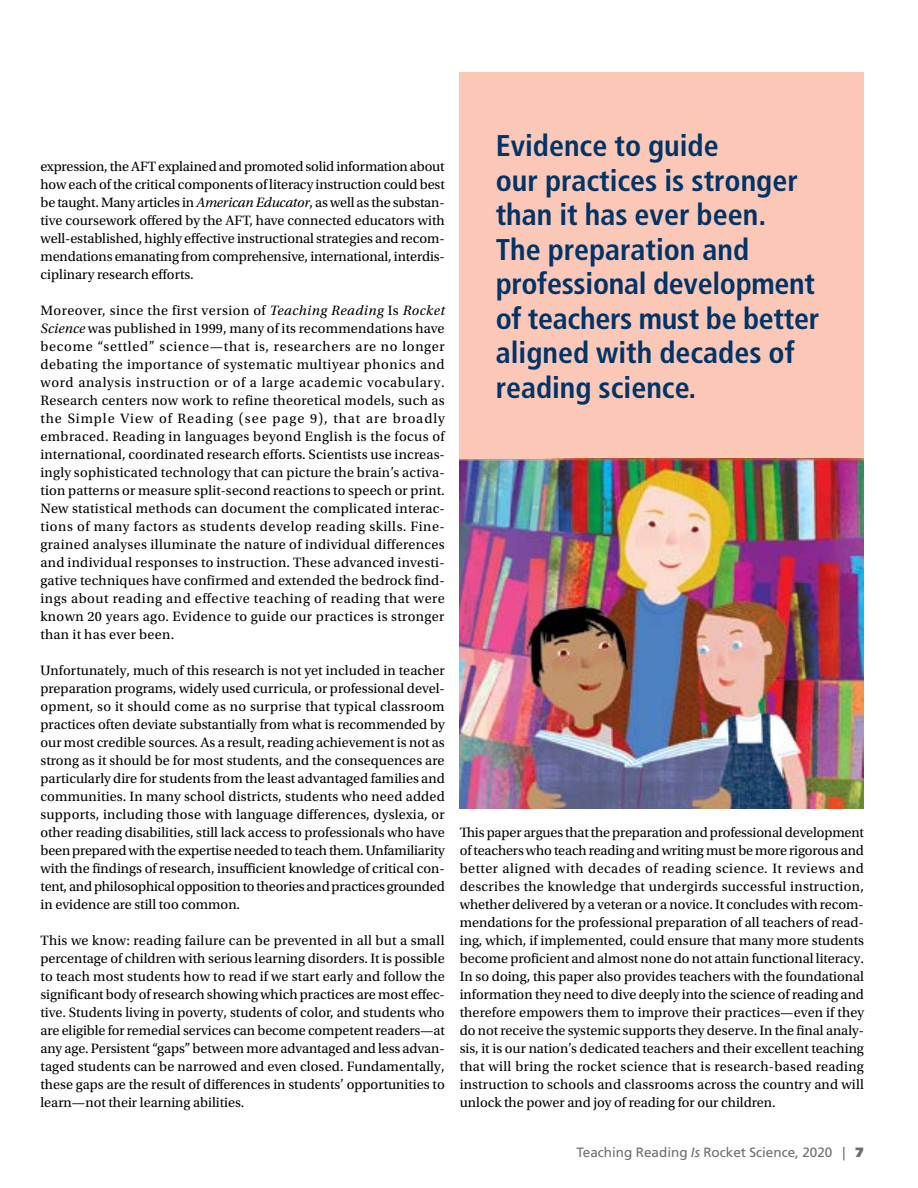
<style>
.page{position:relative;width:918px;height:1188px;background:#fff}
.page>*{position:absolute;margin:0;border:0;box-sizing:border-box;transform-origin:0 0}
.t1{font:700 condensed 30px/34.5px "Frutiger LT Std";color:#003468}
.t2{font:14.25px/18px "Utopia Std";color:#000;text-align:justify}
.t3{font:13.5px "Frutiger LT Std";color:#6d6e71}
.s1{font-style:italic}
.s2{font-weight:900}
</style>
<div class="page">
<div style="left:460px;top:72px;width:404px;height:393px;background:#fbc8b7"></div>
<img style="left:460px;top:458px;width:404px;height:350px">
<p class="t2" style="left:40px;top:158px;width:406px">expression, the AFT explained and promoted solid information about how each of the critical components of literacy instruction could best be taught. Many articles in <span class="s1">American Educator</span>, as well as the substan&shy;tive coursework offered by the AFT, have connected educators with well-established, highly effective instructional strategies and recom&shy;mendations emanating from comprehensive, international, interdis&shy;ciplinary research efforts.</p>
<p class="t2" style="left:40px;top:302px;width:407px">Moreover, since the first version of <span class="s1">Teaching Reading</span> Is <span class="s1">Rocket Science</span> was published in 1999, many of its recommendations have become “settled” science—that is, researchers are no longer debating the importance of systematic multiyear phonics and word analysis instruction or of a large academic vocabulary.<br>Research centers now work to refine theoretical models, such as the Simple View of Reading (see page 9), that are broadly embraced. Reading in languages beyond English is the focus of international, coordinated research efforts. Scientists use increas&shy;ingly sophisticated technology that can picture the brain’s activa&shy;tion patterns or measure split-second reactions to speech or print.<br>New statistical methods can document the complicated interac&shy;tions of many factors as students develop reading skills. Fine&shy;grained analyses illuminate the nature of individual differences and individual responses to instruction. These advanced investi&shy;gative techniques have confirmed and extended the bedrock find&shy;ings about reading and effective teaching of reading that were known 20 years ago. Evidence to guide our practices is stronger than it has ever been.</p>
<p class="t2" style="left:40px;top:662px;width:406px">Unfortunately, much of this research is not yet included in teacher preparation programs, widely used curricula, or professional devel&shy;opment, so it should come as no surprise that typical classroom practices often deviate substantially from what is recommended by our most credible sources. As a result, reading achievement is not as strong as it should be for most students, and the consequences are particularly dire for students from the least advantaged families and communities. In many school districts, students who need added supports, including those with language differences, dyslexia, or other reading disabilities, still lack access to professionals who have been prepared with the expertise needed to teach them. Unfamiliarity with the findings of research, insufficient knowledge of critical con&shy;tent, and philosophical opposition to theories and practices grounded in evidence are still too common.</p>
<p class="t2" style="left:40px;top:932px;width:406px">This we know: reading failure can be prevented in all but a small percentage of children with serious learning disorders. It is possible to teach most students how to read if we start early and follow the significant body of research showing which practices are most effec&shy;tive. Students living in poverty, students of color, and students who are eligible for remedial services can become competent readers—at any age. Persistent “gaps” between more advantaged and less advan&shy;taged students can be narrowed and even closed. Fundamentally, these gaps are the result of differences in students’ opportunities to learn—not their learning abilities.</p>
<h1 class="t1" style="left:496px;top:128px;width:325px">Evidence to guide<br>our practices is stronger than it has ever been.<br>The preparation and professional development of teachers must be better aligned with decades of reading science.</h1>
<p class="t2" style="left:460px;top:824px;width:406px">This paper argues that the preparation and professional development of teachers who teach reading and writing must be more rigorous and better aligned with decades of reading science. It reviews and describes the knowledge that undergirds successful instruction, whether delivered by a veteran or a novice. It concludes with recom&shy;mendations for the professional preparation of all teachers of read&shy;ing, which, if implemented, could ensure that many more students become proficient and almost none do not attain functional literacy.<br>In so doing, this paper also provides teachers with the foundational information they need to dive deeply into the science of reading and therefore empowers them to improve their practices—even if they do not receive the systemic supports they deserve. In the final analy&shy;sis, it is our nation’s dedicated teachers and their excellent teaching that will bring the rocket science that is research-based reading instruction to schools and classrooms across the country and will unlock the power and joy of reading for our children.</p>
<p class="t3" style="left:576px;top:1144px;width:289px">Teaching Reading <span class="s1">Is</span> Rocket Science, 2020 | <span class="s2">7</span></p>
</div>
